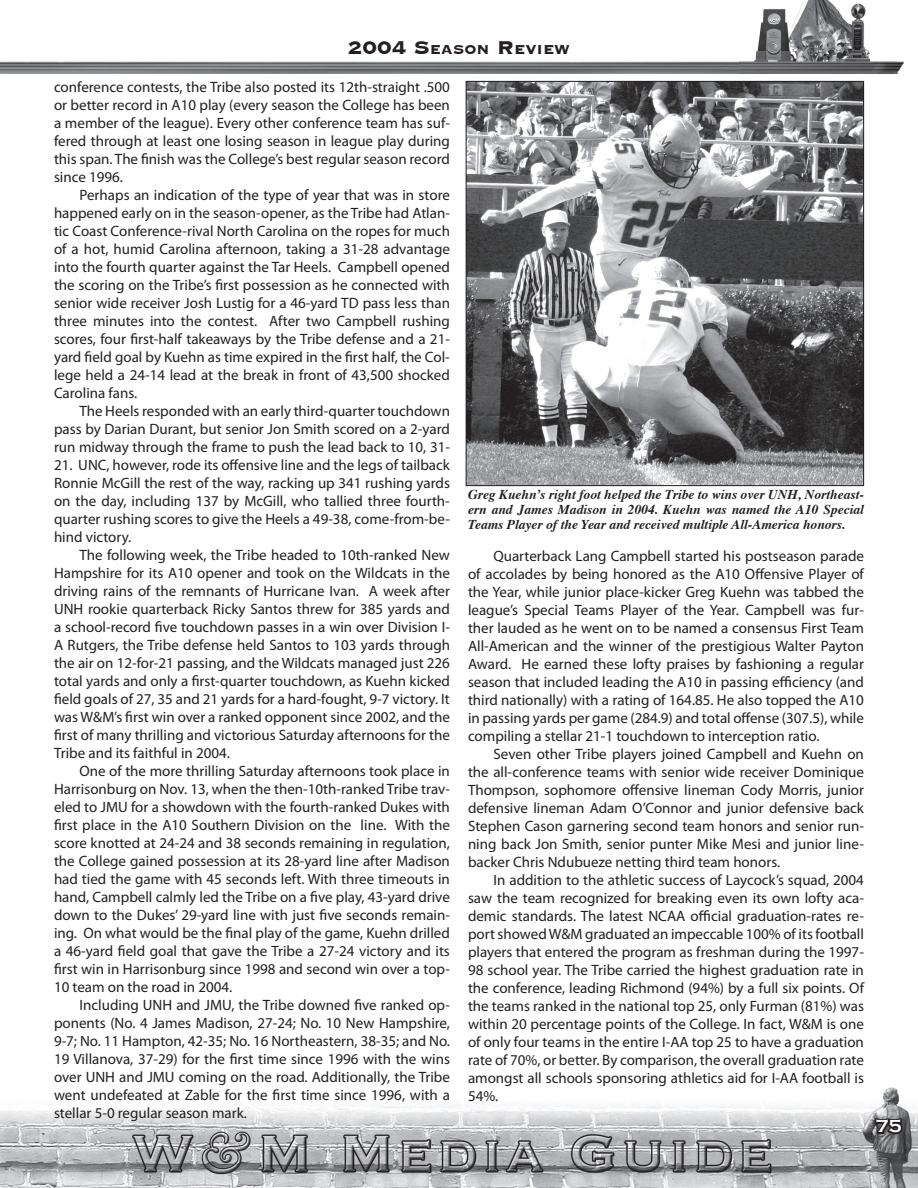
<style>
.page{position:relative;width:918px;height:1188px;background:#fff}
.page>*{position:absolute;margin:0;border:0;box-sizing:border-box;transform-origin:0 0}
.t1{font:700 18px "Copperplate Gothic";color:#fff}
.t2{font:700 16.8px "Copperplate";color:#231f20}
.t3{font:15px/18px "Myriad Pro";color:#231f20;text-align:justify}
.t4{font:italic 700 13.5px/15px "Times";color:#231f20;text-align:justify}
.s1{font-size:24px}
</style>
<div class="page">
<img style="left:0;top:1087px;width:918px;height:101px">
<img style="left:761px;top:0;width:105px;height:24px">
<img style="left:0;top:24px;width:904px;height:50px">
<svg style="left:873px;top:1116px;width:32px;height:20px"></svg>
<img style="left:468px;top:83px;width:394px;height:401px">
<p class="t2" style="left:348px;top:39px;width:224px"><span class="s1">2004 S</span>EASON <span class="s1">R</span>EVIEW</p>
<p class="t3" style="left:54px;top:79px;width:398px">conference contests, the Tribe also posted its 12th-straight .500 or better record in A10 play (every season the College has been a member of the league). Every other conference team has suf&shy;fered through at least one losing season in league play during this span. The finish was the College’s best regular season record since 1996.</p>
<p class="t3" style="left:54px;top:187px;width:398px;text-indent:26px">Perhaps an indication of the type of year that was in store happened early on in the season-opener, as the Tribe had Atlan&shy;tic Coast Conference-rival North Carolina on the ropes for much of a hot, humid Carolina afternoon, taking a 31-28 advantage into the fourth quarter against the Tar Heels. Campbell opened the scoring on the Tribe’s first possession as he connected with senior wide receiver Josh Lustig for a 46-yard TD pass less than three minutes into the contest. After two Campbell rushing scores, four first-half takeaways by the Tribe defense and a 21- yard field goal by Kuehn as time expired in the first half, the Col&shy;lege held a 24-14 lead at the break in front of 43,500 shocked Carolina fans.</p>
<p class="t3" style="left:54px;top:403px;width:398px;text-indent:26px">The Heels responded with an early third-quarter touchdown pass by Darian Durant, but senior Jon Smith scored on a 2-yard run midway through the frame to push the lead back to 10, 31-</p>
<p class="t3" style="left:54px;top:457px;width:397px">21. UNC, however, rode its offensive line and the legs of tailback Ronnie McGill the rest of the way, racking up 341 rushing yards on the day, including 137 by McGill, who tallied three fourth&shy;quarter rushing scores to give the Heels a 49-38, come-from-be&shy;hind victory.</p>
<p class="t3" style="left:54px;top:547px;width:398px;text-indent:26px">The following week, the Tribe headed to 10th-ranked New Hampshire for its A10 opener and took on the Wildcats in the driving rains of the remnants of Hurricane Ivan. A week after UNH rookie quarterback Ricky Santos threw for 385 yards and a school-record five touchdown passes in a win over Division I-A Rutgers, the Tribe defense held Santos to 103 yards through the air on 12-for-21 passing, and the Wildcats managed just 226 total yards and only a first-quarter touchdown, as Kuehn kicked field goals of 27, 35 and 21 yards for a hard-fought, 9-7 victory. It was W&amp;M’s first win over a ranked opponent since 2002, and the first of many thrilling and victorious Saturday afternoons for the Tribe and its faithful in 2004.</p>
<p class="t3" style="left:54px;top:763px;width:398px;text-indent:26px">One of the more thrilling Saturday afternoons took place in Harrisonburg on Nov. 13, when the then-10th-ranked Tribe trav&shy;eled to JMU for a showdown with the fourth-ranked Dukes with first place in the A10 Southern Division on the line. With the score knotted at 24-24 and 38 seconds remaining in regulation, the College gained possession at its 28-yard line after Madison had tied the game with 45 seconds left. With three timeouts in hand, Campbell calmly led the Tribe on a five play, 43-yard drive down to the Dukes’ 29-yard line with just five seconds remain&shy;ing. On what would be the final play of the game, Kuehn drilled a 46-yard field goal that gave the Tribe a 27-24 victory and its first win in Harrisonburg since 1998 and second win over a top-10 team on the road in 2004.</p>
<p class="t3" style="left:54px;top:997px;width:398px;text-indent:26px">Including UNH and JMU, the Tribe downed five ranked op&shy;ponents (No. 4 James Madison, 27-24; No. 10 New Hampshire, 9-7; No. 11 Hampton, 42-35; No. 16 Northeastern, 38-35; and No.<br>19 Villanova, 37-29) for the first time since 1996 with the wins over UNH and JMU coming on the road. Additionally, the Tribe went undefeated at Zable for the first time since 1996, with a stellar 5-0 regular season mark.</p>
<p class="t4" style="left:468px;top:488px;width:398px">Greg Kuehnʼs right foot helped the Tribe to wins over UNH, Northeast&shy;ern and James Madison in 2004. Kuehn was named the A10 Special Teams Player of the Year and received multiple All-America honors.</p>
<p class="t3" style="left:468px;top:547px;width:398px;text-indent:26px">Quarterback Lang Campbell started his postseason parade of accolades by being honored as the A10 Offensive Player of the Year, while junior place-kicker Greg Kuehn was tabbed the league’s Special Teams Player of the Year. Campbell was fur&shy;ther lauded as he went on to be named a consensus First Team All-American and the winner of the prestigious Walter Payton Award. He earned these lofty praises by fashioning a regular season that included leading the A10 in passing efficiency (and third nationally) with a rating of 164.85. He also topped the A10 in passing yards per game (284.9) and total offense (307.5), while compiling a stellar 21-1 touchdown to interception ratio.</p>
<p class="t3" style="left:468px;top:745px;width:397px;text-indent:26px">Seven other Tribe players joined Campbell and Kuehn on the all-conference teams with senior wide receiver Dominique Thompson, sophomore offensive lineman Cody Morris, junior defensive lineman Adam O’Connor and junior defensive back Stephen Cason garnering second team honors and senior run&shy;ning back Jon Smith, senior punter Mike Mesi and junior line&shy;backer Chris Ndubueze netting third team honors.</p>
<p class="t3" style="left:468px;top:871px;width:398px;text-indent:26px">In addition to the athletic success of Laycock’s squad, 2004 saw the team recognized for breaking even its own lofty aca&shy;demic standards. The latest NCAA official graduation-rates re&shy;port showed W&amp;M graduated an impeccable 100% of its football players that entered the program as freshman during the 1997- 98 school year. The Tribe carried the highest graduation rate in the conference, leading Richmond (94%) by a full six points. Of the teams ranked in the national top 25, only Furman (81%) was within 20 percentage points of the College. In fact, W&amp;M is one of only four teams in the entire I-AA top 25 to have a graduation rate of 70%, or better. By comparison, the overall graduation rate amongst all schools sponsoring athletics aid for I-AA football is 54%.</p>
<p class="t1" style="left:876px;top:1117px;width:27px">75</p>
</div>
